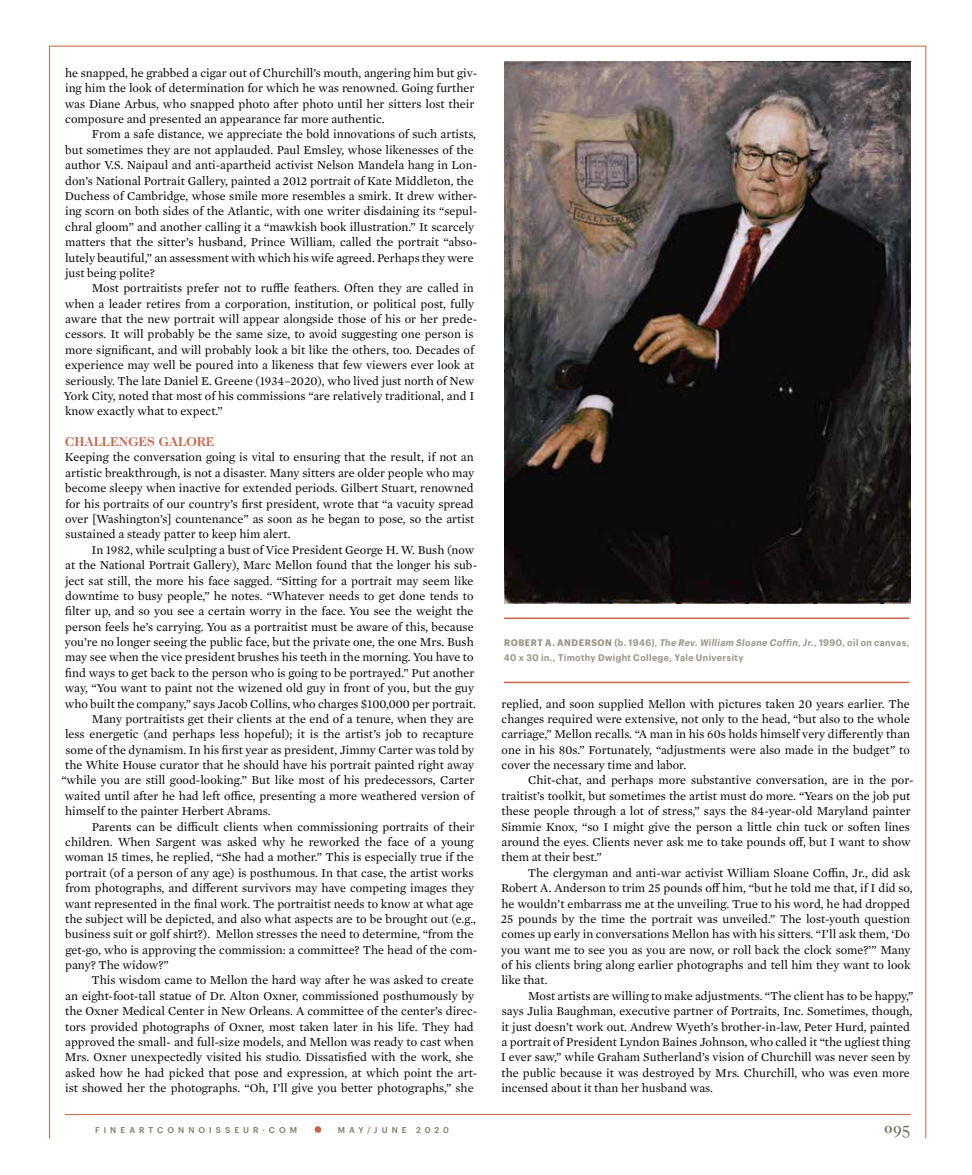
<style>
.page{position:relative;width:972px;height:1175px;background:#fff}
.page>*{position:absolute;margin:0;border:0;box-sizing:border-box;transform-origin:0 0}
.t1{font:700 16.5px "Caslon Classico";color:#7a7667}
.t2{font:700 13.05px "Caslon Two Twenty Four LT";color:#c9644a}
.t3{font:12.3px/15.3px "Mercury Text G1";color:#000}
.t4{font:600 9.3px/15.3px "Graphik Narrow";letter-spacing:.045em;color:#9a9589}
.t5{font:500 8.25px "Graphik";letter-spacing:.49em;color:#7a7667}
.s1{font-weight:700}
.s2{font-style:italic}
.s3{color:#c9644a}
</style>
<div class="page">
<hr style="left:65px;top:1114px;width:845px;height:1px;background:#c9644a">
<hr style="left:50px;top:46px;width:876px;height:1px;background:#c9644a">
<hr style="left:49px;top:46px;width:1px;height:1092px;background:#c9644a">
<hr style="left:925px;top:46px;width:1px;height:1092px;background:#c9644a">
<svg style="left:315px;top:1126px;width:6px;height:6px"></svg>
<img style="left:504px;top:62px;width:406px;height:541px">
<hr style="left:504px;top:617px;width:405px;height:2px;background:#c9644a">
<hr style="left:504px;top:681px;width:405px;height:2px;background:#c9644a">
<p class="t3" style="left:65px;top:65px;width:414px">he snapped, he grabbed a cigar out of Churchill’s mouth, angering him but giv&shy;ing him the look of determination for which he was renowned. Going further was Diane Arbus, who snapped photo after photo until her sitters lost their composure and presented an appearance far more authentic.</p>
<p class="t3" style="left:65px;top:126px;width:414px;text-indent:27px">From a safe distance, we appreciate the bold innovations of such artists, but sometimes they are not applauded. Paul Emsley, whose likenesses of the author V.S. Naipaul and anti-apartheid activist Nelson Mandela hang in Lon&shy;don’s National Portrait Gallery, painted a 2012 portrait of Kate Middleton, the Duchess of Cambridge, whose smile more resembles a smirk. It drew wither&shy;ing scorn on both sides of the Atlantic, with one writer disdaining its “sepul&shy;chral gloom” and another calling it a “mawkish book illustration.” It scarcely matters that the sitter’s husband, Prince William, called the portrait “abso&shy;lutely beautiful,” an assessment with which his wife agreed. Perhaps they were just being polite?</p>
<p class="t3" style="left:64px;top:280px;width:415px;text-indent:28px">Most portraitists prefer not to ruffle feathers. Often they are called in when a leader retires from a corporation, institution, or political post, fully aware that the new portrait will appear alongside those of his or her prede&shy;cessors. It will probably be the same size, to avoid suggesting one person is more significant, and will probably look a bit like the others, too. Decades of experience may well be poured into a likeness that few viewers ever look at seriously. The late Daniel E. Greene (1934–2020), who lived just north of New York City, noted that most of his commissions “are relatively traditional, and I know exactly what to expect.”</p>
<p class="t2" style="left:65px;top:434px;width:151px">CHALLENGES GALORE</p>
<p class="t3" style="left:65px;top:449px;width:411px;text-align:justify">Keeping the conversation going is vital to ensuring that the result, if not an artistic breakthrough, is not a disaster. Many sitters are older people who may become sleepy when inactive for extended periods. Gilbert Stuart, renowned for his portraits of our country’s first president, wrote that “a vacuity spread over [Washington’s] countenance” as soon as he began to pose, so the artist sustained a steady patter to keep him alert.</p>
<p class="t3" style="left:92px;top:541px;width:384px">In 1982, while sculpting a bust of Vice President George H. W. Bush (now</p>
<p class="t3" style="left:65px;top:557px;width:413px">at the National Portrait Gallery), Marc Mellon found that the longer his sub-</p>
<p class="t3" style="left:65px;top:572px;width:410px">ject sat still, the more his face sagged. “Sitting for a portrait may seem like</p>
<p class="t3" style="left:65px;top:587px;width:410px">downtime to busy people,” he notes. “Whatever needs to get done tends to</p>
<p class="t3" style="left:65px;top:603px;width:410px">filter up, and so you see a certain worry in the face. You see the weight the</p>
<p class="t3" style="left:65px;top:618px;width:410px">person feels he’s carrying. You as a portraitist must be aware of this, because</p>
<p class="t3" style="left:65px;top:633px;width:411px">you’re no longer seeing the public face, but the private one, the one Mrs. Bush</p>
<p class="t3" style="left:65px;top:649px;width:410px">may see when the vice president brushes his teeth in the morning. You have to</p>
<p class="t3" style="left:65px;top:664px;width:411px">find ways to get back to the person who is going to be portrayed.” Put another</p>
<p class="t3" style="left:65px;top:680px;width:411px">way, “You want to paint not the wizened old guy in front of you, but the guy</p>
<p class="t3" style="left:65px;top:695px;width:413px">who built the company,” says Jacob Collins, who charges $100,000 per portrait.</p>
<p class="t3" style="left:92px;top:710px;width:383px">Many portraitists get their clients at the end of a tenure, when they are</p>
<p class="t3" style="left:65px;top:726px;width:410px">less energetic (and perhaps less hopeful); it is the artist’s job to recapture</p>
<p class="t3" style="left:65px;top:741px;width:410px">some of the dynamism. In his first year as president, Jimmy Carter was told by</p>
<p class="t3" style="left:65px;top:756px;width:411px">the White House curator that he should have his portrait painted right away</p>
<p class="t3" style="left:61px;top:772px;width:415px">“while you are still good-looking.” But like most of his predecessors, Carter</p>
<p class="t3" style="left:65px;top:787px;width:411px">waited until after he had left office, presenting a more weathered version of</p>
<p class="t3" style="left:65px;top:803px;width:207px">himself to the painter Herbert Abrams.</p>
<p class="t3" style="left:92px;top:818px;width:384px">Parents can be difficult clients when commissioning portraits of their</p>
<p class="t3" style="left:65px;top:833px;width:410px">children. When Sargent was asked why he reworked the face of a young</p>
<p class="t3" style="left:65px;top:849px;width:410px">woman 15 times, he replied, “She had a mother.” This is especially true if the</p>
<p class="t3" style="left:65px;top:864px;width:410px">portrait (of a person of any age) is posthumous. In that case, the artist works</p>
<p class="t3" style="left:65px;top:879px;width:411px">from photographs, and different survivors may have competing images they</p>
<p class="t3" style="left:65px;top:895px;width:410px">want represented in the final work. The portraitist needs to know at what age</p>
<p class="t3" style="left:65px;top:910px;width:412px">the subject will be depicted, and also what aspects are to be brought out (e.g.,</p>
<p class="t3" style="left:65px;top:926px;width:410px">business suit or golf shirt?). Mellon stresses the need to determine, “from the</p>
<p class="t3" style="left:65px;top:941px;width:413px">get-go, who is approving the commission: a committee? The head of the com-</p>
<p class="t3" style="left:65px;top:956px;width:105px">pany? The widow?”</p>
<p class="t3" style="left:92px;top:972px;width:384px">This wisdom came to Mellon the hard way after he was asked to create</p>
<p class="t3" style="left:65px;top:987px;width:411px">an eight-foot-tall statue of Dr. Alton Oxner, commissioned posthumously by</p>
<p class="t3" style="left:65px;top:1002px;width:413px">the Oxner Medical Center in New Orleans. A committee of the center’s direc-</p>
<p class="t3" style="left:65px;top:1018px;width:410px">tors provided photographs of Oxner, most taken later in his life. They had</p>
<p class="t3" style="left:65px;top:1033px;width:410px">approved the small- and full-size models, and Mellon was ready to cast when</p>
<p class="t3" style="left:65px;top:1049px;width:410px">Mrs. Oxner unexpectedly visited his studio. Dissatisfied with the work, she</p>
<p class="t3" style="left:65px;top:1064px;width:413px">asked how he had picked that pose and expression, at which point the art-</p>
<p class="t3" style="left:65px;top:1079px;width:410px">ist showed her the photographs. “Oh, I’ll give you better photographs,” she</p>
<p class="t4" style="left:504px;top:635px;width:407px"><span class="s1">ROBERT A. ANDERSON</span> (b. 1946), <span class="s2">The Rev. William Sloane Coffin, Jr.</span>, 1990, oil on canvas,<br>40 x 30 in., Timothy Dwight College, Yale University</p>
<p class="t3" style="left:501px;top:695px;width:410px;text-align:justify">replied, and soon supplied Mellon with pictures taken 20 years earlier. The changes required were extensive, not only to the head, “but also to the whole carriage,” Mellon recalls. “A man in his 60s holds himself very differently than one in his 80s.” Fortunately, “adjustments were also made in the budget” to cover the necessary time and labor.</p>
<p class="t3" style="left:501px;top:772px;width:414px;text-indent:27px">Chit-chat, and perhaps more substantive conversation, are in the por&shy;traitist’s toolkit, but sometimes the artist must do more. “Years on the job put these people through a lot of stress,” says the 84-year-old Maryland painter Simmie Knox, “so I might give the person a little chin tuck or soften lines around the eyes. Clients never ask me to take pounds off, but I want to show them at their best.”</p>
<p class="t3" style="left:501px;top:864px;width:413px;text-indent:27px">The clergyman and anti-war activist William Sloane Coffin, Jr., did ask Robert A. Anderson to trim 25 pounds off him, “but he told me that, if I did so, he wouldn’t embarrass me at the unveiling. True to his word, he had dropped 25 pounds by the time the portrait was unveiled.” The lost-youth question comes up early in conversations Mellon has with his sitters. “I’ll ask them, ‘Do you want me to see you as you are now, or roll back the clock some?’” Many of his clients bring along earlier photographs and tell him they want to look like that.</p>
<p class="t3" style="left:501px;top:987px;width:414px;text-indent:27px">Most artists are willing to make adjustments. “The client has to be happy,” says Julia Baughman, executive partner of Portraits, Inc. Sometimes, though, it just doesn’t work out. Andrew Wyeth’s brother-in-law, Peter Hurd, painted a portrait of President Lyndon Baines Johnson, who called it “the ugliest thing I ever saw,” while Graham Sutherland’s vision of Churchill was never seen by the public because it was destroyed by Mrs. Churchill, who was even more incensed about it than her husband was.</p>
<p class="t5" style="left:95px;top:1124px;width:204px">FINEARTCONNOISSEUR·COM</p>
<p class="t5" style="left:338px;top:1124px;width:112px">MAY<span class="s3">/</span>JUNE 2020</p>
<h1 class="t1" style="left:884px;top:1117px;width:28px">095</h1>
</div>
